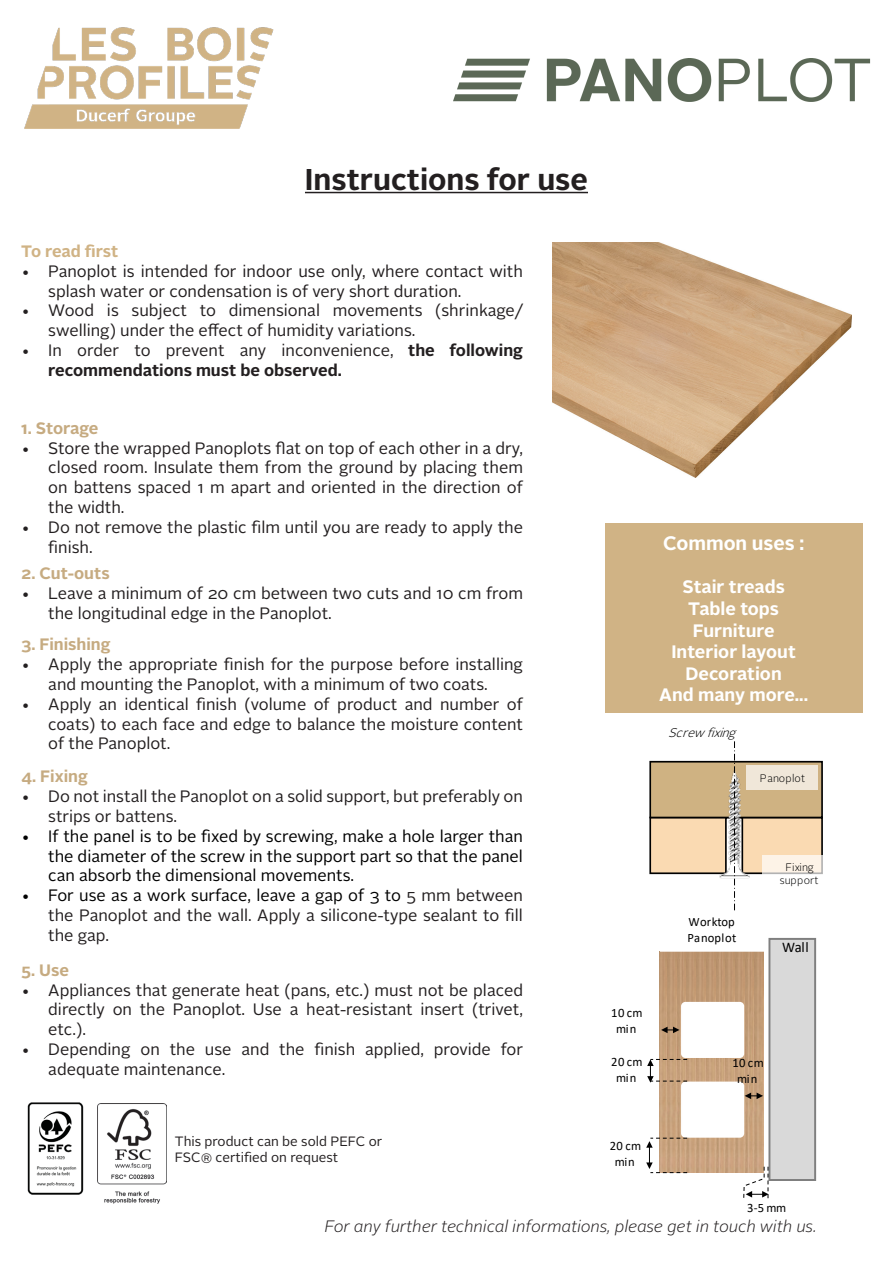
<style>
.page{position:relative;width:893px;height:1263px;background:#fff}
.page>*{position:absolute;margin:0;border:0;box-sizing:border-box;transform-origin:0 0}
.t1{font:700 30px "Alright Sans";color:#231f20}
.t2{font:700 19.5px "Alright Sans";color:#fff}
.t3{font:700 18px "Alright Sans";color:#fff}
.t4{font:16.5px/19.8px "Alright Sans";color:#231f20}
.t5{font:16.5px/19.8px "Alright Sans";color:#000;text-align:justify}
.t6{font:700 16.5px/19.8px "Alright Sans";color:#231f20}
.t7{font:italic 300 16.5px "Alright Sans";color:#231f20}
.t8{font:700 16.5px "Alright Sans";color:#c6ab81}
.t9{font:700 16.5px "Alright Sans";letter-spacing:-.015em;color:#d0b385}
.t10{font:14.7px "Calibri";color:#000}
.t11{font:13.5px/16.2px "Alright Sans";color:#231f20}
.t12{font:12.75px/15.8px "Calibri";letter-spacing:.03em;color:#000;text-align:center}
.t13{font:italic 300 12.45px "Alright Sans";color:#000}
.t14{font:300 10.8px/13.4px "Alright Sans";letter-spacing:.005em;color:#000;text-align:center}
.s1{font-weight:400}
.s2{color:#000}
</style>
<div class="page">
<img style="left:24px;top:27px;width:250px;height:102px">
<hr style="left:305px;top:192px;width:283px;height:1px;background:#231f20">
<img style="left:553px;top:242px;width:299px;height:236px">
<div style="left:605px;top:523px;width:257px;height:189px;background:#d0b385"></div>
<img style="left:98px;top:1104px;width:68px;height:100px">
<div style="left:650px;top:817px;width:172px;height:56px;background:#fadab2"></div>
<div style="left:649px;top:817px;width:174px;height:57px;border:2px solid #000"></div>
<div style="left:650px;top:762px;width:172px;height:55px;background:#cfb282"></div>
<div style="left:649px;top:761px;width:174px;height:57px;border:2px solid #000"></div>
<img style="left:719px;top:770px;width:32px;height:109px">
<svg style="left:734px;top:741px;width:1px;height:169px"></svg>
<div style="left:746px;top:766px;width:72px;height:24px;background:#f0e7d9"></div>
<div style="left:763px;top:855px;width:65px;height:36px;background:#fff;opacity:.7"></div>
<div style="left:769px;top:939px;width:46px;height:241px;background:#d9d9d9"></div>
<div style="left:768px;top:938px;width:48px;height:243px;border:2px solid #7f7f7f"></div>
<div style="left:660px;top:952px;width:104px;height:220px;background:linear-gradient(to bottom,#bf9872,#cda783)"></div>
<div style="left:681px;top:1081px;width:63px;height:57px;background:#fff;border:2px solid #fff;border-radius:3px"></div>
<div style="left:681px;top:1002px;width:63px;height:56px;background:#fff;border:2px solid #fff;border-radius:3px"></div>
<svg style="left:647px;top:1059px;width:40px;height:24px"></svg>
<svg style="left:646px;top:1138px;width:41px;height:35px"></svg>
<svg style="left:743px;top:1166px;width:26px;height:33px"></svg>
<svg style="left:745px;top:1092px;width:18px;height:7px"></svg>
<svg style="left:661px;top:1027px;width:18px;height:6px"></svg>
<img style="left:453px;top:58px;width:418px;height:43px">
<img style="left:27px;top:1102px;width:57px;height:93px">
<p class="t1" style="left:305px;top:158px;width:285px">Instructions for use</p>
<p class="t9" style="left:21px;top:240px;width:99px">To read first</p>
<p class="t4" style="left:48px;top:261px;width:476px;text-indent:-27px">• Panoplot is intended for indoor use only, where contact with splash water or condensation is of very short duration.</p>
<p class="t4" style="left:48px;top:301px;width:476px;text-indent:-27px">• Wood is subject to dimensional movements (shrinkage/ swelling) under the effect of humidity variations.</p>
<p class="t6" style="left:48px;top:340px;width:476px;text-indent:-27px"><span class="s1">• In order to prevent any inconvenience,</span> the following recommendations must be observed.</p>
<p class="t8" style="left:21px;top:416px;width:79px">1. Storage</p>
<p class="t4" style="left:48px;top:438px;width:476px;text-align:justify;text-indent:-27px">• Store the wrapped Panoplots flat on top of each other in a dry, closed room. Insulate them from the ground by placing them on battens spaced 1 m apart and oriented in the direction of the width.</p>
<p class="t4" style="left:48px;top:517px;width:476px;text-indent:-27px">• Do not remove the plastic film until you are ready to apply the finish.</p>
<p class="t8" style="left:21px;top:562px;width:90px">2. Cut-outs</p>
<p class="t4" style="left:48px;top:584px;width:476px;text-indent:-27px">• Leave a minimum of 20 cm between two cuts and 10 cm from the longitudinal edge in the Panoplot.</p>
<p class="t8" style="left:21px;top:633px;width:91px">3. Finishing</p>
<p class="t4" style="left:21px;top:655px;width:503px;text-align:center">• Apply the appropriate finish for the purpose before installing and mounting the Panoplot, with a minimum of two coats.</p>
<p class="t4" style="left:48px;top:694px;width:476px;text-align:justify;text-indent:-27px">• Apply an identical finish (volume of product and number of coats) to each face and edge to balance the moisture content of the Panoplot.</p>
<p class="t8" style="left:21px;top:765px;width:68px">4. Fixing</p>
<p class="t4" style="left:48px;top:787px;width:476px;text-indent:-27px">• Do not install the Panoplot on a solid support, but preferably on strips or battens.</p>
<p class="t5" style="left:48px;top:826px;width:476px;text-indent:-27px">• If the panel is to be fixed by screwing, make a hole larger than the diameter of the screw in the support part so that the panel can absorb the dimensional movements.</p>
<p class="t4" style="left:48px;top:886px;width:476px;text-align:justify;text-indent:-27px"><span class="s2">• For use as a work surface, leave a gap of 3 to</span> 5 mm between the Panoplot and the wall. Apply a silicone-type sealant to fill the gap.</p>
<p class="t8" style="left:21px;top:958px;width:49px">5. Use</p>
<p class="t4" style="left:48px;top:980px;width:476px;text-align:justify;text-indent:-27px">• Appliances that generate heat (pans, etc.) must not be placed directly on the Panoplot. Use a heat-resistant insert (trivet, etc.).</p>
<p class="t4" style="left:48px;top:1039px;width:476px;text-indent:-27px">• Depending on the use and the finish applied, provide for adequate maintenance.</p>
<p class="t11" style="left:175px;top:1133px;width:209px">This product can be sold PEFC or<br>FSC® certified on request</p>
<p class="t2" style="left:663px;top:530px;width:143px">Common uses :</p>
<p class="t3" style="left:682px;top:574px;width:104px">Stair treads</p>
<p class="t3" style="left:688px;top:596px;width:92px">Table tops</p>
<p class="t3" style="left:693px;top:618px;width:83px">Furniture</p>
<p class="t3" style="left:671px;top:639px;width:126px">Interior layout</p>
<p class="t3" style="left:686px;top:661px;width:98px">Decoration</p>
<p class="t3" style="left:659px;top:682px;width:150px">And many more...</p>
<p class="t13" style="left:668px;top:724px;width:74px">Screw fixing</p>
<p class="t14" style="left:760px;top:772px;width:47px">Panoplot</p>
<p class="t12" style="left:611px;top:1004px;width:33px">10 cm min</p>
<p class="t12" style="left:611px;top:1054px;width:33px">20 cm min</p>
<p class="t12" style="left:610px;top:1138px;width:33px">20 cm min</p>
<p class="t12" style="left:687px;top:913px;width:50px;text-align:left">Worktop<br>Panoplot</p>
<p class="t14" style="left:780px;top:860px;width:40px">Fixing support</p>
<p class="t10" style="left:782px;top:937px;width:28px">Wall</p>
<p class="t12" style="left:732px;top:1054px;width:33px">10 cm min</p>
<p class="t12" style="left:747px;top:1199px;width:41px">3-5 mm</p>
<p class="t7" style="left:325px;top:1215px;width:493px">For any further technical informations, please get in touch with us.</p>
</div>
